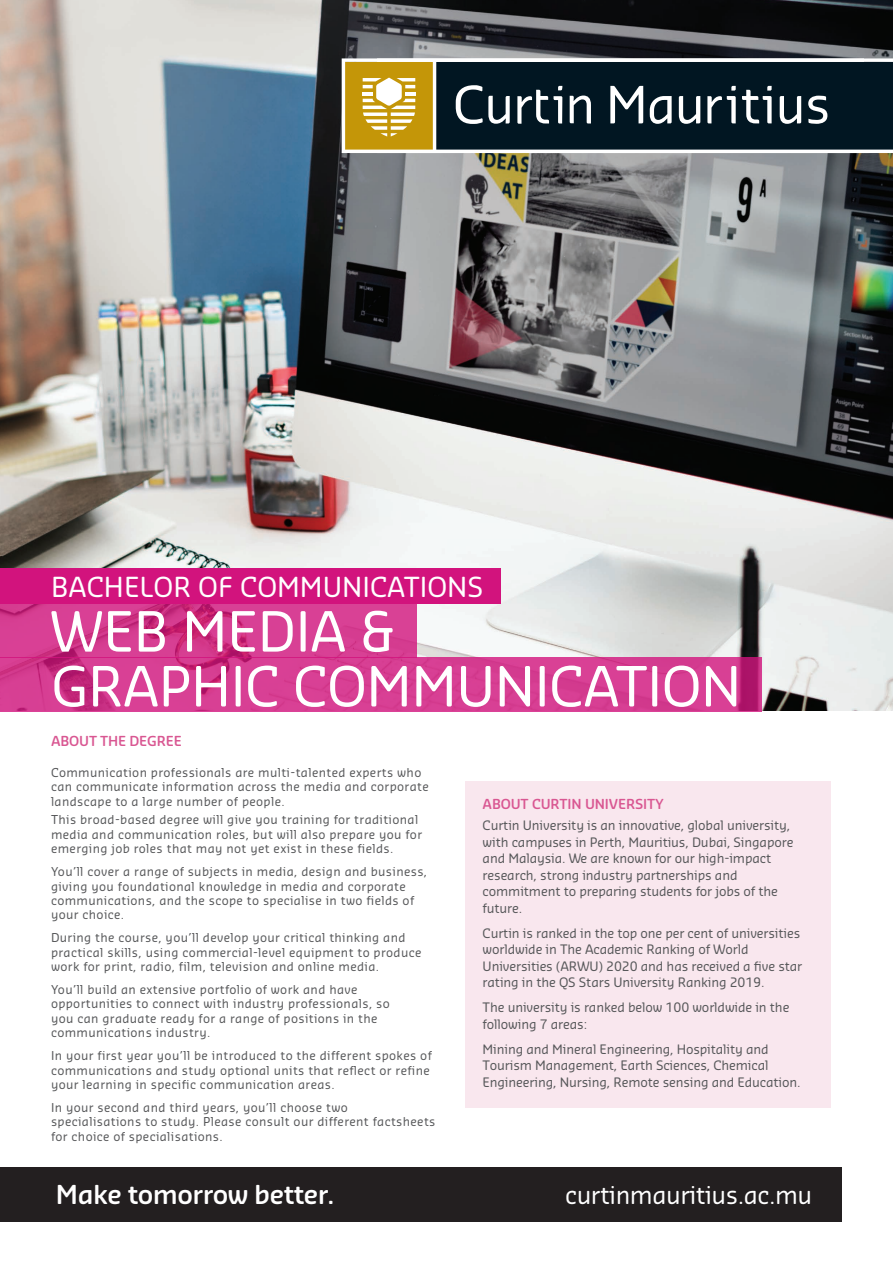
<style>
.page{position:relative;width:893px;height:1263px;background:#fff}
.page>*{position:absolute;margin:0;border:0;box-sizing:border-box;transform-origin:0 0}
.t1{font:54px/54.9px "Sansa Soft Pro";letter-spacing:-.01em;color:#fff}
.t2{font:27px "Sansa Soft Pro";color:#fff}
.t3{font:600 25.5px "Sansa Soft Pro";letter-spacing:-.02em;color:#fff}
.t4{font:24px "Sansa Soft Pro";letter-spacing:-.02em;color:#fff}
.t5{font:600 13.5px "Sansa Soft Pro";letter-spacing:-.01em;color:#d95792}
.t6{font:12.75px/16.5px "Sansa Soft Pro";letter-spacing:-.01em;color:#57585a}
.t7{font:12px/14.4px "Sansa Soft Pro";letter-spacing:.03em;color:#57585a}
</style>
<div class="page">
<img style="left:0;top:0;width:893px;height:710px">
<div style="left:0;top:1167px;width:842px;height:54px;background:#231f20"></div>
<svg style="left:863px;top:58px;width:30px;height:95px;background:#142732"></svg>
<svg style="left:342px;top:58px;width:521px;height:95px;background:#424b41"></svg>
<svg style="left:363px;top:78px;width:235px;height:59px"></svg>
<svg style="left:605px;top:86px;width:131px;height:38px"></svg>
<svg style="left:742px;top:86px;width:95px;height:38px"></svg>
<div style="left:0;top:568px;width:500px;height:36px;background:#d2137d"></div>
<svg style="left:0;top:604px;width:417px;height:54px;background:#d3398d"></svg>
<svg style="left:0;top:658px;width:762px;height:54px;background:#d43b8f"></svg>
<div style="left:466px;top:781px;width:365px;height:327px;background:#f9e7ee"></div>
<h2 class="t2" style="left:51px;top:569px;width:434px">BACHELOR OF COMMUNICATIONS</h2>
<h1 class="t1" style="left:50px;top:602px;width:693px">WEB MEDIA &amp;<br>GRAPHIC COMMUNICATION</h1>
<p class="t5" style="left:51px;top:732px;width:132px">ABOUT THE DEGREE</p>
<p class="t7" style="left:51px;top:765px;width:379px">Communication professionals are multi-talented experts who can communicate information across the media and corporate landscape to a large number of people.</p>
<p class="t7" style="left:51px;top:812px;width:373px">This broad-based degree will give you training for traditional media and communication roles, but will also prepare you for emerging job roles that may not yet exist in these fields.</p>
<p class="t7" style="left:51px;top:864px;width:378px">You’ll cover a range of subjects in media, design and business, giving you foundational knowledge in media and corporate communications, and the scope to specialise in two fields of your choice.</p>
<p class="t7" style="left:51px;top:930px;width:372px">During the course, you’ll develop your critical thinking and practical skills, using commercial-level equipment to produce work for print, radio, film, television and online media.</p>
<p class="t7" style="left:51px;top:982px;width:340px">You’ll build an extensive portfolio of work and have opportunities to connect with industry professionals, so you can graduate ready for a range of positions in the communications industry.</p>
<p class="t7" style="left:51px;top:1048px;width:382px">In your first year you’ll be introduced to the different spokes of communications and study optional units that reflect or refine your learning in specific communication areas.</p>
<p class="t7" style="left:51px;top:1100px;width:386px">In your second and third years, you’ll choose two specialisations to study. Please consult our different factsheets for choice of specialisations.</p>
<p class="t5" style="left:483px;top:795px;width:183px">ABOUT CURTIN UNIVERSITY</p>
<p class="t6" style="left:483px;top:817px;width:312px">Curtin University is an innovative, global university, with campuses in Perth, Mauritius, Dubai, Singapore and Malaysia. We are known for our high-impact research, strong industry partnerships and commitment to preparing students for jobs of the future.</p>
<p class="t6" style="left:483px;top:924px;width:321px">Curtin is ranked in the top one per cent of universities worldwide in The Academic Ranking of World Universities (ARWU) 2020 and has received a five star rating in the QS Stars University Ranking 2019.</p>
<p class="t6" style="left:483px;top:999px;width:308px">The university is ranked below 100 worldwide in the following 7 areas:</p>
<p class="t6" style="left:483px;top:1040px;width:320px">Mining and Mineral Engineering, Hospitality and<br>Tourism Management, Earth Sciences, Chemical<br>Engineering, Nursing, Remote sensing and Education.</p>
<h3 class="t3" style="left:56px;top:1178px;width:280px">Make tomorrow better.</h3>
<h3 class="t4" style="left:565px;top:1179px;width:249px">curtinmauritius.ac.mu</h3>
</div>
